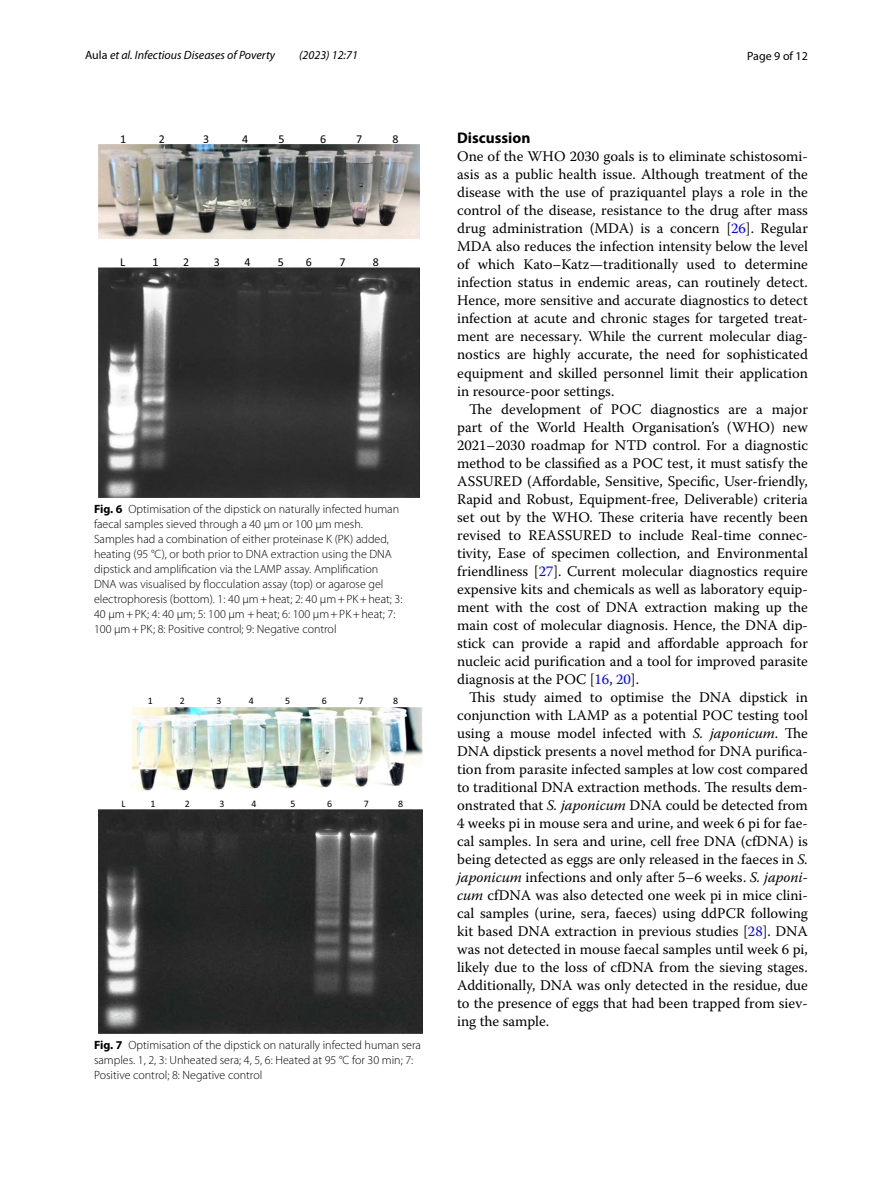
<style>
.page{position:relative;width:893px;height:1187px;background:#fff}
.page>*{position:absolute;margin:0;border:0;box-sizing:border-box;transform-origin:0 0}
.t1{font:700 15.45px "Myriad Pro";color:#000}
.t2{font:14.7px/18px "Warnock Pro";color:#000;text-align:justify}
.t3{font:300 12px/15px "Myriad Pro";color:#000}
.t4{font:italic 12px "Myriad Pro";color:#000}
.t5{font:12px "Calibri 5";color:#000}
.t6{font:12px "Myriad Pro";color:#000}
.t7{font:9.9px "Calibri 6";color:#000}
.s1{font-style:normal}
.s2{font-weight:700}
.s3{color:#00f}
.s4{font-style:italic}
</style>
<div class="page">
<img style="left:99px;top:145px;width:321px;height:352px">
<img style="left:99px;top:707px;width:323px;height:326px">
<p class="t4" style="left:85px;top:48px;width:192px"><span class="s1">Aula</span> et al. Infectious Diseases of Poverty</p>
<p class="t4" style="left:299px;top:48px;width:60px">(2023) 12:71</p>
<p class="t6" style="left:747px;top:48px;width:62px">Page 9 of 12</p>
<p class="t5" style="left:120px;top:130px;width:8px">1</p>
<p class="t5" style="left:159px;top:130px;width:8px">2</p>
<p class="t5" style="left:203px;top:130px;width:8px">3</p>
<p class="t5" style="left:242px;top:130px;width:8px">4</p>
<p class="t5" style="left:278px;top:130px;width:8px">5</p>
<p class="t5" style="left:320px;top:130px;width:8px">6</p>
<p class="t5" style="left:356px;top:130px;width:8px">7</p>
<p class="t5" style="left:392px;top:130px;width:8px">8</p>
<p class="t5" style="left:120px;top:253px;width:7px">L</p>
<p class="t5" style="left:152px;top:253px;width:8px">1</p>
<p class="t5" style="left:183px;top:253px;width:8px">2</p>
<p class="t5" style="left:214px;top:253px;width:8px">3</p>
<p class="t5" style="left:245px;top:253px;width:8px">4</p>
<p class="t5" style="left:278px;top:253px;width:8px">5</p>
<p class="t5" style="left:306px;top:253px;width:8px">6</p>
<p class="t5" style="left:339px;top:253px;width:8px">7</p>
<p class="t5" style="left:373px;top:253px;width:8px">8</p>
<p class="t3" style="left:94px;top:501px;width:310px"><span class="s2">Fig. 6</span> Optimisation of the dipstick on naturally infected human faecal samples sieved through a 40 µm or 100 µm mesh.<br>Samples had a combination of either proteinase K (PK) added, heating (95 °C), or both prior to DNA extraction using the DNA dipstick and amplification via the LAMP assay. Amplification DNA was visualised by flocculation assay (top) or agarose gel electrophoresis (bottom). 1: 40 µm+heat; 2: 40 µm+PK+heat; 3:<br>40 µm+PK; 4: 40 µm; 5: 100 µm +heat; 6: 100 µm+PK+heat; 7:<br>100 µm+PK; 8: Positive control; 9: Negative control</p>
<p class="t7" style="left:148px;top:694px;width:7px">1</p>
<p class="t7" style="left:180px;top:694px;width:7px">2</p>
<p class="t7" style="left:217px;top:694px;width:7px">3</p>
<p class="t7" style="left:249px;top:694px;width:7px">4</p>
<p class="t7" style="left:285px;top:694px;width:7px">5</p>
<p class="t7" style="left:322px;top:694px;width:7px">6</p>
<p class="t7" style="left:359px;top:694px;width:7px">7</p>
<p class="t7" style="left:393px;top:694px;width:7px">8</p>
<p class="t7" style="left:122px;top:796px;width:6px">L</p>
<p class="t7" style="left:151px;top:796px;width:7px">1</p>
<p class="t7" style="left:185px;top:796px;width:7px">2</p>
<p class="t7" style="left:219px;top:796px;width:7px">3</p>
<p class="t7" style="left:251px;top:796px;width:7px">4</p>
<p class="t7" style="left:290px;top:796px;width:7px">5</p>
<p class="t7" style="left:327px;top:796px;width:7px">6</p>
<p class="t7" style="left:364px;top:796px;width:7px">7</p>
<p class="t7" style="left:398px;top:796px;width:7px">8</p>
<p class="t3" style="left:94px;top:1037px;width:328px"><span class="s2">Fig. 7</span> Optimisation of the dipstick on naturally infected human sera samples. 1, 2, 3: Unheated sera; 4, 5, 6: Heated at 95 °C for 30 min; 7:<br>Positive control; 8: Negative control</p>
<p class="t1" style="left:457px;top:128px;width:75px">Discussion</p>
<p class="t2" style="left:457px;top:147px;width:352px">One of the WHO 2030 goals is to eliminate schistosomi&shy;asis as a public health issue. Although treatment of the disease with the use of praziquantel plays a role in the control of the disease, resistance to the drug after mass drug administration (MDA) is a concern [<span class="s3">26</span>]. Regular MDA also reduces the infection intensity below the level of which Kato–Katz—traditionally used to determine infection status in endemic areas, can routinely detect.<br>Hence, more sensitive and accurate diagnostics to detect infection at acute and chronic stages for targeted treat&shy;ment are necessary. While the current molecular diag&shy;nostics are highly accurate, the need for sophisticated equipment and skilled personnel limit their application in resource-poor settings.</p>
<p class="t2" style="left:457px;top:399px;width:352px;text-indent:12px">The development of POC diagnostics are a major part of the World Health Organisation’s (WHO) new 2021–2030 roadmap for NTD control. For a diagnostic method to be classified as a POC test, it must satisfy the ASSURED (Affordable, Sensitive, Specific, User-friendly, Rapid and Robust, Equipment-free, Deliverable) criteria set out by the WHO. These criteria have recently been revised to REASSURED to include Real-time connec&shy;tivity, Ease of specimen collection, and Environmental friendliness [<span class="s3">27</span>]. Current molecular diagnostics require expensive kits and chemicals as well as laboratory equip&shy;ment with the cost of DNA extraction making up the main cost of molecular diagnosis. Hence, the DNA dip&shy;stick can provide a rapid and affordable approach for nucleic acid purification and a tool for improved parasite diagnosis at the POC [<span class="s3">16</span>, <span class="s3">20</span>].</p>
<p class="t2" style="left:457px;top:687px;width:352px;text-indent:12px">This study aimed to optimise the DNA dipstick in conjunction with LAMP as a potential POC testing tool using a mouse model infected with <span class="s4">S. japonicum</span>. The DNA dipstick presents a novel method for DNA purifica&shy;tion from parasite infected samples at low cost compared to traditional DNA extraction methods. The results dem&shy;onstrated that <span class="s4">S. japonicum</span> DNA could be detected from 4 weeks pi in mouse sera and urine, and week 6 pi for fae&shy;cal samples. In sera and urine, cell free DNA (cfDNA) is being detected as eggs are only released in the faeces in <span class="s4">S. japonicum</span> infections and only after 5–6 weeks. <span class="s4">S. japoni&shy;cum</span> cfDNA was also detected one week pi in mice clini&shy;cal samples (urine, sera, faeces) using ddPCR following kit based DNA extraction in previous studies [<span class="s3">28</span>]. DNA was not detected in mouse faecal samples until week 6 pi, likely due to the loss of cfDNA from the sieving stages.<br>Additionally, DNA was only detected in the residue, due to the presence of eggs that had been trapped from siev&shy;ing the sample.</p>
</div>
